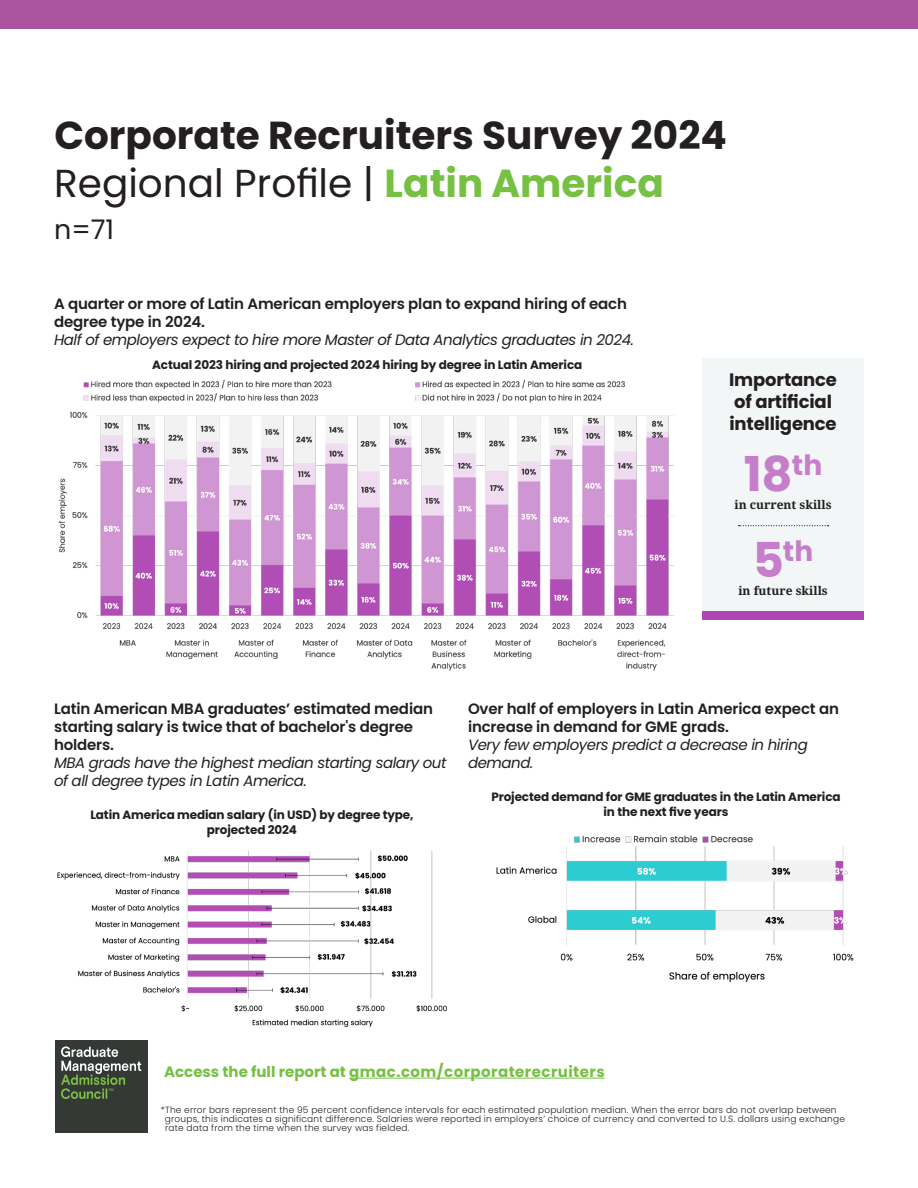
<style>
.page{position:relative;width:918px;height:1188px;background:#fff}
.page>*{position:absolute;margin:0;border:0;box-sizing:border-box;transform-origin:0 0}
.Table_Copy{font:700 48px "Poppins";color:#c67dca}
.Headline{font:700 39px "Poppins";color:#231f20}
.Headline-2{font:39px "Poppins";color:#231f20}
.Table_Copy-2{font:700 28.05px "Poppins";color:#c67dca}
.Headline-3{font:27px "Poppins";color:#231f20}
.t1{font:700 18px "Poppins";letter-spacing:-.01em;color:#231f20}
.Figure_Title_NEW{font:600 15px/18px "Poppins";letter-spacing:-.01em;color:#231f20}
.subhead_3_-_quote_subheads{font:700 15px "Poppins";letter-spacing:.03em;color:#76c043}
.Figure_Title_NEW-2{font:700 12px/14.4px "Poppins";letter-spacing:-.01em;color:#231f20;text-align:center}
.t2{font:700 12px "Noto Serif";color:#231f20}
.Footnotes{font:300 9px/9px "Poppins";letter-spacing:.02em;color:#231f20}
.s1{font-weight:700;color:#76c043}
.s2{font-weight:400;font-style:italic}
.s3{font-size:48px}
</style>
<div class="page">
<div style="left:702px;top:358px;width:162px;height:254px;background:#f3f6f7"></div>
<div style="left:702px;top:612px;width:162px;height:8px;background:#ae45b4"></div>
<svg style="left:739px;top:525px;width:90px;height:1px"></svg>
<img style="left:496px;top:835px;width:358px;height:148px">
<img style="left:57px;top:851px;width:390px;height:177px">
<img style="left:58px;top:379px;width:616px;height:292px">
<div style="left:0;top:0;width:918px;height:28px;background:#ad54a1"></div>
<hr style="left:349px;top:1078px;width:256px;height:1px;background:#76c043">
<div style="left:55px;top:1040px;width:93px;height:93px;background:#353935"></div>
<svg style="left:61px;top:1046px;width:80px;height:53px"></svg>
<p class="Headline" style="left:54px;top:112px;width:674px">Corporate Recruiters Survey 2024</p>
<p class="Headline-2" style="left:54px;top:160px;width:611px">Regional Profile | <span class="s1">Latin America</span></p>
<p class="Headline-3" style="left:54px;top:214px;width:62px">n=71</p>
<p class="Figure_Title_NEW" style="left:54px;top:295px;width:581px">A quarter or more of Latin American employers plan to expand hiring of each degree type in 2024.<br><span class="s2">Half of employers expect to hire more Master of Data Analytics graduates in 2024.</span></p>
<p class="Figure_Title_NEW-2" style="left:152px;top:357px;width:432px">Actual 2023 hiring and projected 2024 hiring by degree in Latin America</p>
<p class="t1" style="left:729px;top:370px;width:109px">Importance</p>
<p class="t1" style="left:734px;top:391px;width:99px">of artificial</p>
<p class="t1" style="left:729px;top:413px;width:109px">intelligence</p>
<p class="Table_Copy" style="left:744px;top:446px;width:80px">18<sup>th</sup></p>
<p class="t2" style="left:735px;top:496px;width:99px">in current skills</p>
<p class="Table_Copy-2" style="left:753px;top:535px;width:62px"><span class="s3">5</span>th</p>
<p class="t2" style="left:738px;top:583px;width:91px">in future skills</p>
<p class="Figure_Title_NEW" style="left:54px;top:700px;width:394px">Latin American MBA graduates’ estimated median starting salary is twice that of bachelor's degree holders.<br><span class="s2">MBA grads have the highest median starting salary out of all degree types in Latin America.</span></p>
<p class="Figure_Title_NEW-2" style="left:90px;top:808px;width:325px">Latin America median salary (in USD) by degree type, projected 2024</p>
<p class="Figure_Title_NEW" style="left:468px;top:700px;width:372px">Over half of employers in Latin America expect an increase in demand for GME grads.<br><span class="s2">Very few employers predict a decrease in hiring demand.</span></p>
<p class="Figure_Title_NEW-2" style="left:491px;top:790px;width:351px">Projected demand for GME graduates in the Latin America in the next five years</p>
<p class="subhead_3_-_quote_subheads" style="left:164px;top:1063px;width:442px">Access the full report at gmac.com/corporaterecruiters</p>
<p class="Footnotes" style="left:165px;top:1105px;width:682px;text-indent:-4px">*The error bars represent the 95 percent confidence intervals for each estimated population median. When the error bars do not overlap between groups, this indicates a significant difference. Salaries were reported in employers’ choice of currency and converted to U.S. dollars using exchange rate data from the time when the survey was fielded.</p>
</div>
